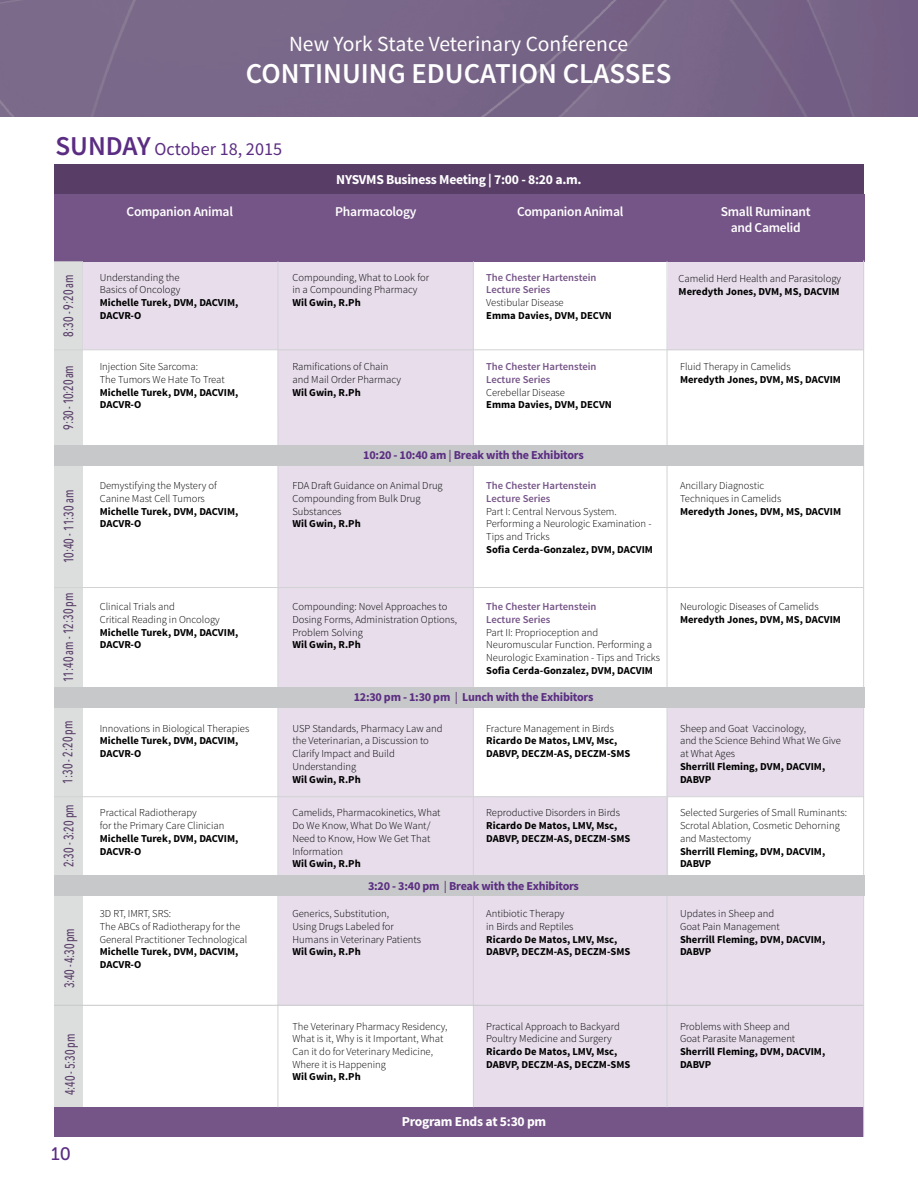
<style>
.page{position:relative;width:918px;height:1188px;background:#fff}
.page>*{position:absolute;margin:0;border:0;box-sizing:border-box;transform-origin:0 0}
.t1{font:600 28.8px "Source Sans Pro";color:#fff}
.t2{font:21.6px "Source Sans Pro";color:#fff}
.t3{font:18.15px "Source Sans Pro";color:#5b2d82}
.t4{font:18px "Museo Slab 500";color:#5b2b82}
.t5{font:500 13.65px "Avenir Next Condensed";color:#583d66;scale:.85 1}
.t6{font:700 13.65px "Source Sans Pro";letter-spacing:-.02em;color:#fff}
.t7{font:600 13.5px/16.2px "Source Sans Pro";letter-spacing:-.02em;color:#fff;text-align:center}
.t8{font:700 12.15px "Source Sans Pro";letter-spacing:-.02em;color:#5b2d82}
.t9{font:300 10.65px/12.8px "Source Sans Pro";color:#000}
.t10{font:700 10.65px/12.8px "Source Sans Pro";color:#000}
.t11{font:600 10.65px/12.8px "Source Sans Pro";color:#755487}
.s1{font-weight:600;font-size:27.3px}
.s2{color:#755487}
</style>
<div class="page">
<div style="left:474px;top:895px;width:389px;height:212px;background:#e7ddeb"></div>
<div style="left:82px;top:261px;width:196px;height:88px;background:#e7ddeb"></div>
<div style="left:279px;top:261px;width:194px;height:744px;background:#e7ddeb"></div>
<div style="left:54px;top:164px;width:810px;height:30px;background:#583d66"></div>
<div style="left:0;top:0;width:918px;height:116px;background:#796688"></div>
<svg style="left:474px;top:707px;width:389px;height:168px"></svg>
<div style="left:668px;top:261px;width:195px;height:88px;background:#e7ddeb"></div>
<div style="left:54px;top:194px;width:810px;height:67px;background:#755487"></div>
<div style="left:54px;top:261px;width:28px;height:846px;background:#dcdede"></div>
<div style="left:54px;top:1107px;width:810px;height:30px;background:#755487"></div>
<hr style="left:278px;top:261px;width:1px;height:846px;background:#d1d3d4">
<hr style="left:473px;top:261px;width:1px;height:846px;background:#d1d3d4">
<hr style="left:667px;top:261px;width:1px;height:846px;background:#d1d3d4">
<hr style="left:863px;top:260px;width:1px;height:877px;background:#d1d3d4">
<hr style="left:54px;top:349px;width:810px;height:1px;background:#d1d3d4">
<hr style="left:54px;top:1005px;width:809px;height:1px;background:#c7c8ca">
<div style="left:54px;top:445px;width:810px;height:20px;background:#c7c8ca"></div>
<div style="left:54px;top:687px;width:810px;height:20px;background:#c7c8ca"></div>
<div style="left:54px;top:875px;width:810px;height:20px;background:#c7c8ca"></div>
<hr style="left:54px;top:587px;width:810px;height:1px;background:#d1d3d4">
<hr style="left:54px;top:796px;width:810px;height:1px;background:#d1d3d4">
<h2 class="t2" style="left:289px;top:30px;width:341px">New York State Veterinary Conference</h2>
<h1 class="t1" style="left:246px;top:55px;width:427px">CONTINUING EDUCATION CLASSES</h1>
<h3 class="t3" style="left:56px;top:137px;width:228px"><span class="s1">SUNDAY</span> October 18, 2015</h3>
<p class="t6" style="left:336px;top:171px;width:247px">NYSVMS Business Meeting | 7:00 - 8:20 a.m.</p>
<p class="t5" style="left:60px;top:337px;width:75px;rotate:-90deg">8:30 - 9:20 am</p>
<p class="t5" style="left:60px;top:430px;width:78px;rotate:-90deg">9:30 - 10:20 am</p>
<p class="t5" style="left:61px;top:563px;width:88px;rotate:-90deg">10:40 - 11:30 am</p>
<p class="t5" style="left:60px;top:682px;width:107px;rotate:-90deg">11:40 am - 12:30 pm</p>
<p class="t5" style="left:60px;top:784px;width:76px;rotate:-90deg">1:30 - 2:20 pm</p>
<p class="t5" style="left:61px;top:867px;width:76px;rotate:-90deg">2:30 - 3:20 pm</p>
<p class="t5" style="left:61px;top:988px;width:72px;rotate:-90deg">3:40 - 4:30 pm</p>
<p class="t5" style="left:62px;top:1095px;width:74px;rotate:-90deg">4:40 - 5:30 pm</p>
<h3 class="t4" style="left:51px;top:1144px;width:21px">10</h3>
<p class="t7" style="left:127px;top:204px;width:108px">Companion Animal</p>
<p class="t7" style="left:335px;top:204px;width:83px">Pharmacology</p>
<p class="t7" style="left:517px;top:204px;width:108px">Companion Animal</p>
<p class="t7" style="left:721px;top:204px;width:91px">Small Ruminant and Camelid</p>
<p class="t9" style="left:100px;top:271px;width:82px">Understanding the<br>Basics of Oncology</p>
<p class="t10" style="left:100px;top:297px;width:140px">Michelle Turek, DVM, DACVIM,<br>DACVR-O</p>
<p class="t9" style="left:100px;top:360px;width:126px">Injection Site Sarcoma:<br>The Tumors We Hate To Treat</p>
<p class="t10" style="left:100px;top:386px;width:140px">Michelle Turek, DVM, DACVIM,<br>DACVR-O</p>
<p class="t9" style="left:100px;top:479px;width:119px">Demystifying the Mystery of<br>Canine Mast Cell Tumors</p>
<p class="t10" style="left:100px;top:505px;width:140px">Michelle Turek, DVM, DACVIM,<br>DACVR-O</p>
<p class="t9" style="left:100px;top:600px;width:122px">Clinical Trials and<br>Critical Reading in Oncology</p>
<p class="t10" style="left:100px;top:626px;width:140px">Michelle Turek, DVM, DACVIM,<br>DACVR-O</p>
<p class="t9" style="left:100px;top:722px;width:151px">Innovations in Biological Therapies</p>
<p class="t10" style="left:100px;top:735px;width:140px">Michelle Turek, DVM, DACVIM,<br>DACVR-O</p>
<p class="t9" style="left:100px;top:806px;width:126px">Practical Radiotherapy<br>for the Primary Care Clinician</p>
<p class="t10" style="left:100px;top:832px;width:140px">Michelle Turek, DVM, DACVIM,<br>DACVR-O</p>
<p class="t9" style="left:100px;top:907px;width:149px">3D RT, IMRT, SRS:<br>The ABCs of Radiotherapy for the<br>General Practitioner Technological</p>
<p class="t10" style="left:100px;top:946px;width:140px">Michelle Turek, DVM, DACVIM,<br>DACVR-O</p>
<p class="t9" style="left:292px;top:271px;width:138px">Compounding, What to Look for in a Compounding Pharmacy</p>
<p class="t10" style="left:292px;top:297px;width:70px">Wil Gwin, R.Ph</p>
<p class="t9" style="left:292px;top:360px;width:110px">Ramifications of Chain and Mail Order Pharmacy</p>
<p class="t10" style="left:292px;top:386px;width:70px">Wil Gwin, R.Ph</p>
<p class="t11" style="left:486px;top:271px;width:112px">The Chester Hartenstein<br>Lecture Series</p>
<p class="t9" style="left:486px;top:296px;width:79px">Vestibular Disease</p>
<p class="t10" style="left:486px;top:309px;width:127px">Emma Davies, DVM, DECVN</p>
<p class="t11" style="left:486px;top:361px;width:112px">The Chester Hartenstein<br>Lecture Series</p>
<p class="t9" style="left:486px;top:386px;width:80px">Cerebellar Disease</p>
<p class="t10" style="left:486px;top:399px;width:127px">Emma Davies, DVM, DECVN</p>
<p class="t8" style="left:363px;top:447px;width:222px">10:20 - 10:40 am <span class="s2">|</span> Break with the Exhibitors</p>
<p class="t9" style="left:292px;top:479px;width:152px">FDA Draft Guidance on Animal Drug<br>Compounding from Bulk Drug<br>Substances</p>
<p class="t10" style="left:292px;top:518px;width:70px">Wil Gwin, R.Ph</p>
<p class="t9" style="left:292px;top:600px;width:166px">Compounding: Novel Approaches to<br>Dosing Forms, Administration Options,<br>Problem Solving</p>
<p class="t10" style="left:292px;top:639px;width:70px">Wil Gwin, R.Ph</p>
<p class="t11" style="left:486px;top:480px;width:112px">The Chester Hartenstein<br>Lecture Series</p>
<p class="t9" style="left:486px;top:505px;width:167px">Part I: Central Nervous System.<br>Performing a Neurologic Examination -<br>Tips and Tricks</p>
<p class="t10" style="left:486px;top:543px;width:168px">Sofia Cerda-Gonzalez, DVM, DACVIM</p>
<p class="t11" style="left:486px;top:601px;width:112px">The Chester Hartenstein<br>Lecture Series</p>
<p class="t9" style="left:486px;top:626px;width:175px">Part II: Proprioception and<br>Neuromuscular Function. Performing a<br>Neurologic Examination - Tips and Tricks</p>
<p class="t10" style="left:486px;top:664px;width:168px">Sofia Cerda-Gonzalez, DVM, DACVIM</p>
<p class="t8" style="left:354px;top:689px;width:241px">12:30 pm - 1:30 pm <span class="s2">|</span> Lunch with the Exhibitors</p>
<p class="t9" style="left:292px;top:722px;width:152px">USP Standards, Pharmacy Law and the Veterinarian, a Discussion to<br>Clarify Impact and Build<br>Understanding</p>
<p class="t10" style="left:292px;top:773px;width:70px">Wil Gwin, R.Ph</p>
<p class="t9" style="left:292px;top:806px;width:150px">Camelids, Pharmacokinetics, What<br>Do We Know, What Do We Want/<br>Need to Know, How We Get That<br>Information</p>
<p class="t10" style="left:292px;top:858px;width:70px">Wil Gwin, R.Ph</p>
<p class="t9" style="left:486px;top:722px;width:129px">Fracture Management in Birds</p>
<p class="t10" style="left:486px;top:735px;width:146px">Ricardo De Matos, LMV, Msc,<br>DABVP, DECZM-AS, DECZM-SMS</p>
<p class="t9" style="left:486px;top:806px;width:135px">Reproductive Disorders in Birds</p>
<p class="t10" style="left:486px;top:820px;width:146px">Ricardo De Matos, LMV, Msc,<br>DABVP, DECZM-AS, DECZM-SMS</p>
<p class="t8" style="left:368px;top:878px;width:212px">3:20 - 3:40 pm <span class="s2">|</span> Break with the Exhibitors</p>
<p class="t9" style="left:292px;top:907px;width:130px">Generics, Substitution,<br>Using Drugs Labeled for<br>Humans in Veterinary Patients</p>
<p class="t10" style="left:292px;top:946px;width:70px">Wil Gwin, R.Ph</p>
<p class="t9" style="left:486px;top:907px;width:89px">Antibiotic Therapy in Birds and Reptiles</p>
<p class="t10" style="left:486px;top:933px;width:146px">Ricardo De Matos, LMV, Msc,<br>DABVP, DECZM-AS, DECZM-SMS</p>
<p class="t9" style="left:679px;top:272px;width:164px">Camelid Herd Health and Parasitology</p>
<p class="t10" style="left:679px;top:285px;width:163px">Meredyth Jones, DVM, MS, DACVIM</p>
<p class="t9" style="left:680px;top:360px;width:112px">Fluid Therapy in Camelids</p>
<p class="t10" style="left:680px;top:373px;width:162px">Meredyth Jones, DVM, MS, DACVIM</p>
<p class="t9" style="left:680px;top:479px;width:103px">Ancillary Diagnostic<br>Techniques in Camelids</p>
<p class="t10" style="left:680px;top:505px;width:163px">Meredyth Jones, DVM, MS, DACVIM</p>
<p class="t9" style="left:680px;top:600px;width:140px">Neurologic Diseases of Camelids</p>
<p class="t10" style="left:680px;top:613px;width:162px">Meredyth Jones, DVM, MS, DACVIM</p>
<p class="t9" style="left:680px;top:722px;width:162px">Sheep and Goat Vaccinology,<br>and the Science Behind What We Give at What Ages</p>
<p class="t10" style="left:680px;top:760px;width:147px">Sherrill Fleming, DVM, DACVIM,<br>DABVP</p>
<p class="t9" style="left:680px;top:806px;width:169px">Selected Surgeries of Small Ruminants:<br>Scrotal Ablation, Cosmetic Dehorning and Mastectomy</p>
<p class="t10" style="left:680px;top:845px;width:147px">Sherrill Fleming, DVM, DACVIM,<br>DABVP</p>
<p class="t9" style="left:680px;top:907px;width:101px">Updates in Sheep and<br>Goat Pain Management</p>
<p class="t10" style="left:680px;top:933px;width:147px">Sherrill Fleming, DVM, DACVIM,<br>DABVP</p>
<p class="t9" style="left:292px;top:1020px;width:157px">The Veterinary Pharmacy Residency,<br>What is it, Why is it Important, What<br>Can it do for Veterinary Medicine,<br>Where it is Happening</p>
<p class="t10" style="left:292px;top:1071px;width:70px">Wil Gwin, R.Ph</p>
<p class="t9" style="left:486px;top:1020px;width:135px">Practical Approach to Backyard<br>Poultry Medicine and Surgery</p>
<p class="t10" style="left:486px;top:1045px;width:146px">Ricardo De Matos, LMV, Msc,<br>DABVP, DECZM-AS, DECZM-SMS</p>
<p class="t6" style="left:402px;top:1112px;width:146px">Program Ends at 5:30 pm</p>
<p class="t9" style="left:680px;top:1020px;width:117px">Problems with Sheep and<br>Goat Parasite Management</p>
<p class="t10" style="left:680px;top:1045px;width:147px">Sherrill Fleming, DVM, DACVIM,<br>DABVP</p>
</div>
